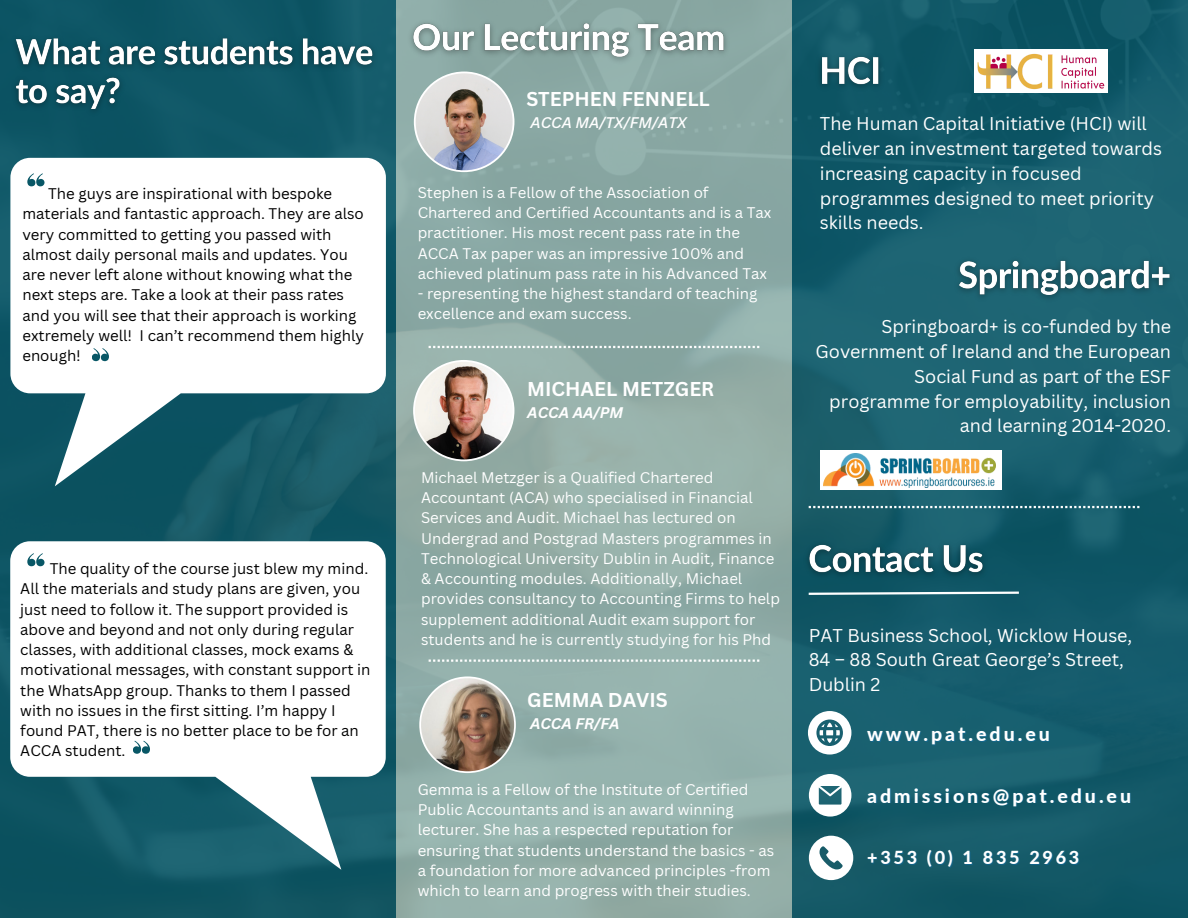
<style>
.page{position:relative;width:1188px;height:918px;background:#fff}
.page>*{position:absolute;margin:0;border:0;box-sizing:border-box;transform-origin:0 0}
.t1{font:700 19.5px "Canva Sans";color:#fff}
.t2{font:800 19.5px "Lato";letter-spacing:.155em;color:#fff}
.t3{font:18px/24.8px "Canva Sans";color:#fff}
.t4{font:800 18px "Lato";letter-spacing:.155em;color:#fff}
.t5{font:15px/20.2px "Canva Sans";color:#fff}
.t6{font:15px/20.2px "Canva Sans";color:#000}
.t7{font:italic 700 15px "Canva Sans";color:#fff}
.t8{font:italic 500 15px "Canva Sans";color:#fff}
</style>
<div class="page">
<div style="left:0;top:0;width:396px;height:917px;background:#085766"></div>
<div style="left:792px;top:0;width:396px;height:917px;background:#165c6c"></div>
<div style="left:396px;top:0;width:396px;height:917px;background:#91aba5"></div>
<svg style="left:809px;top:506px;width:330px;height:2px"></svg>
<svg style="left:806px;top:590px;width:213px;height:6px"></svg>
<svg style="left:809px;top:774px;width:42px;height:43px"></svg>
<svg style="left:809px;top:836px;width:44px;height:44px"></svg>
<svg style="left:808px;top:711px;width:43px;height:44px"></svg>
<img style="left:815px;top:56px;width:67px;height:36px">
<div style="left:974px;top:49px;width:134px;height:43px;background:#fff"></div>
<img style="left:977px;top:53px;width:128px;height:37px">
<div style="left:820px;top:450px;width:181px;height:40px;background:#fff"></div>
<img style="left:823px;top:454px;width:172px;height:33px">
<img style="left:413px;top:360px;width:101px;height:101px">
<svg style="left:419px;top:676px;width:97px;height:97px"></svg>
<svg style="left:414px;top:72px;width:100px;height:100px"></svg>
<svg style="left:429px;top:346px;width:330px;height:2px"></svg>
<svg style="left:429px;top:660px;width:330px;height:2px"></svg>
<svg style="left:10px;top:158px;width:376px;height:328px;fill:#fff"></svg>
<svg style="left:10px;top:541px;width:376px;height:329px;fill:#fff"></svg>
<svg style="left:27px;top:173px;width:17px;height:13px"></svg>
<img style="left:800px;top:536px;width:193px;height:49px">
<img style="left:959px;top:252px;width:211px;height:44px">
<img style="left:411px;top:14px;width:317px;height:46px">
<img style="left:15px;top:30px;width:369px;height:92px">
<svg style="left:92px;top:348px;width:17px;height:13px"></svg>
<svg style="left:27px;top:553px;width:17px;height:13px"></svg>
<svg style="left:133px;top:741px;width:17px;height:13px"></svg>
<p class="t6" style="left:22px;top:183px;width:343px;text-indent:26px">The guys are inspirational with bespoke materials and fantastic approach. They are also very committed to getting you passed with almost daily personal mails and updates. You are never left alone without knowing what the next steps are. Take a look at their pass rates and you will see that their approach is working extremely well! I can’t recommend them highly enough!</p>
<p class="t6" style="left:20px;top:558px;width:352px;text-indent:29px">The quality of the course just blew my mind.<br>All the materials and study plans are given, you just need to follow it. The support provided is above and beyond and not only during regular classes, with additional classes, mock exams &amp; motivational messages, with constant support in the WhatsApp group. Thanks to them I passed with no issues in the first sitting. I’m happy I found PAT, there is no better place to be for an ACCA student.</p>
<h1 class="t1" style="left:526px;top:85px;width:185px">STEPHEN FENNELL</h1>
<p class="t8" style="left:530px;top:112px;width:158px">ACCA MA/TX/FM/ATX</p>
<p class="t5" style="left:418px;top:182px;width:355px">Stephen is a Fellow of the Association of Chartered and Certified Accountants and is a Tax practitioner. His most recent pass rate in the ACCA Tax paper was an impressive 100% and achieved platinum pass rate in his Advanced Tax</p>
<p class="t5" style="left:418px;top:283px;width:341px">- representing the highest standard of teaching excellence and exam success.</p>
<h1 class="t1" style="left:527px;top:375px;width:189px">MICHAEL METZGER</h1>
<p class="t7" style="left:527px;top:402px;width:98px">ACCA AA/PM</p>
<p class="t5" style="left:421px;top:467px;width:360px">Michael Metzger is a Qualified Chartered Accountant (ACA) who specialised in Financial Services and Audit. Michael has lectured on Undergrad and Postgrad Masters programmes in Technological University Dublin in Audit, Finance &amp; Accounting modules. Additionally, Michael provides consultancy to Accounting Firms to help supplement additional Audit exam support for students and he is currently studying for his Phd</p>
<h1 class="t1" style="left:527px;top:686px;width:142px">GEMMA DAVIS</h1>
<p class="t7" style="left:530px;top:713px;width:91px">ACCA FR/FA</p>
<p class="t5" style="left:418px;top:779px;width:358px">Gemma is a Fellow of the Institute of Certified Public Accountants and is an award winning lecturer. She has a respected reputation for ensuring that students understand the basics - as a foundation for more advanced principles -from which to learn and progress with their studies.</p>
<p class="t3" style="left:820px;top:111px;width:344px">The Human Capital Initiative (HCI) will deliver an investment targeted towards increasing capacity in focused programmes designed to meet priority skills needs.</p>
<p class="t3" style="left:816px;top:314px;width:357px;text-align:right">Springboard+ is co-funded by the Government of Ireland and the European Social Fund as part of the ESF programme for employability, inclusion and learning 2014-2020.</p>
<p class="t3" style="left:809px;top:622px;width:325px">PAT Business School, Wicklow House,<br>84 – 88 South Great George’s Street,<br>Dublin 2</p>
<h1 class="t2" style="left:867px;top:722px;width:184px">www.pat.edu.eu</h1>
<h1 class="t2" style="left:867px;top:783px;width:265px">admissions@pat.edu.eu</h1>
<p class="t4" style="left:867px;top:846px;width:214px">+353 (0) 1 835 2963</p>
</div>
